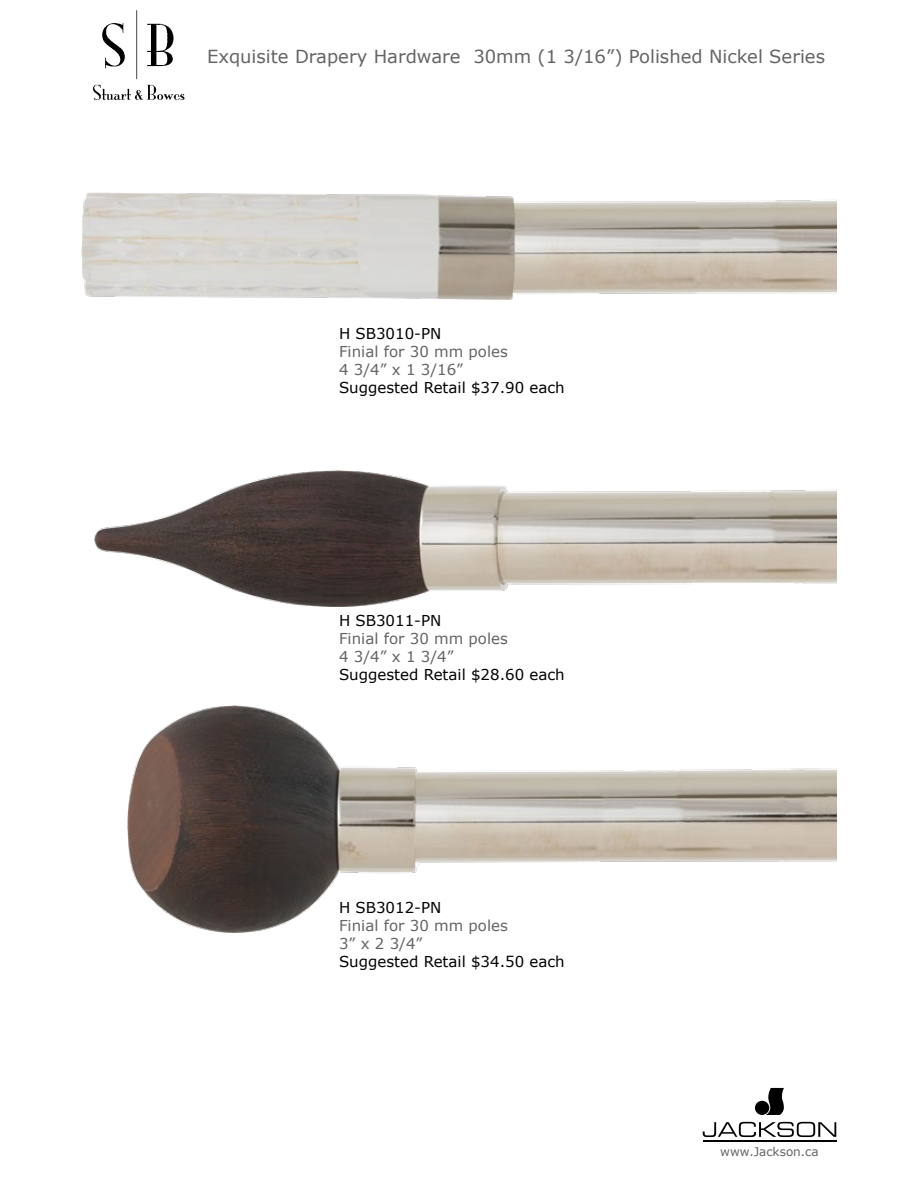
<style>
.page{position:relative;width:918px;height:1188px;background:#fff}
.page>*{position:absolute;margin:0;border:0;box-sizing:border-box;transform-origin:0 0}
.t1{font:18px "Verdana";color:#636466}
.t2{font:15px "Verdana";color:#000}
.t3{font:15px/18px "Verdana";color:#636466}
.t4{font:12px "Verdana";color:#636466}
</style>
<div class="page">
<svg style="left:703px;top:1122px;width:133px;height:15px"></svg>
<hr style="left:704px;top:1140px;width:133px;height:2px;background:#000">
<svg style="left:755px;top:1088px;width:29px;height:27px"></svg>
<img style="left:92px;top:10px;width:93px;height:91px">
<img style="left:81px;top:193px;width:756px;height:106px">
<img style="left:94px;top:471px;width:743px;height:135px">
<img style="left:128px;top:706px;width:709px;height:227px">
<p class="t1" style="left:207px;top:44px;width:620px">Exquisite Drapery Hardware 30mm (1 3/16”) Polished Nickel Series</p>
<p class="t2" style="left:339px;top:323px;width:104px">H SB3010-PN</p>
<p class="t3" style="left:339px;top:342px;width:170px">Finial for 30 mm poles<br>4 3/4” x 1 3/16”</p>
<p class="t2" style="left:339px;top:377px;width:227px">Suggested Retail $37.90 each</p>
<p class="t2" style="left:339px;top:610px;width:104px">H SB3011-PN</p>
<p class="t3" style="left:339px;top:629px;width:170px">Finial for 30 mm poles<br>4 3/4” x 1 3/4”</p>
<p class="t2" style="left:339px;top:664px;width:227px">Suggested Retail $28.60 each</p>
<p class="t2" style="left:339px;top:897px;width:104px">H SB3012-PN</p>
<p class="t3" style="left:339px;top:916px;width:170px">Finial for 30 mm poles<br>3” x 2 3/4”</p>
<p class="t2" style="left:339px;top:951px;width:227px">Suggested Retail $34.50 each</p>
<p class="t4" style="left:720px;top:1144px;width:100px">www.Jackson.ca</p>
</div>
